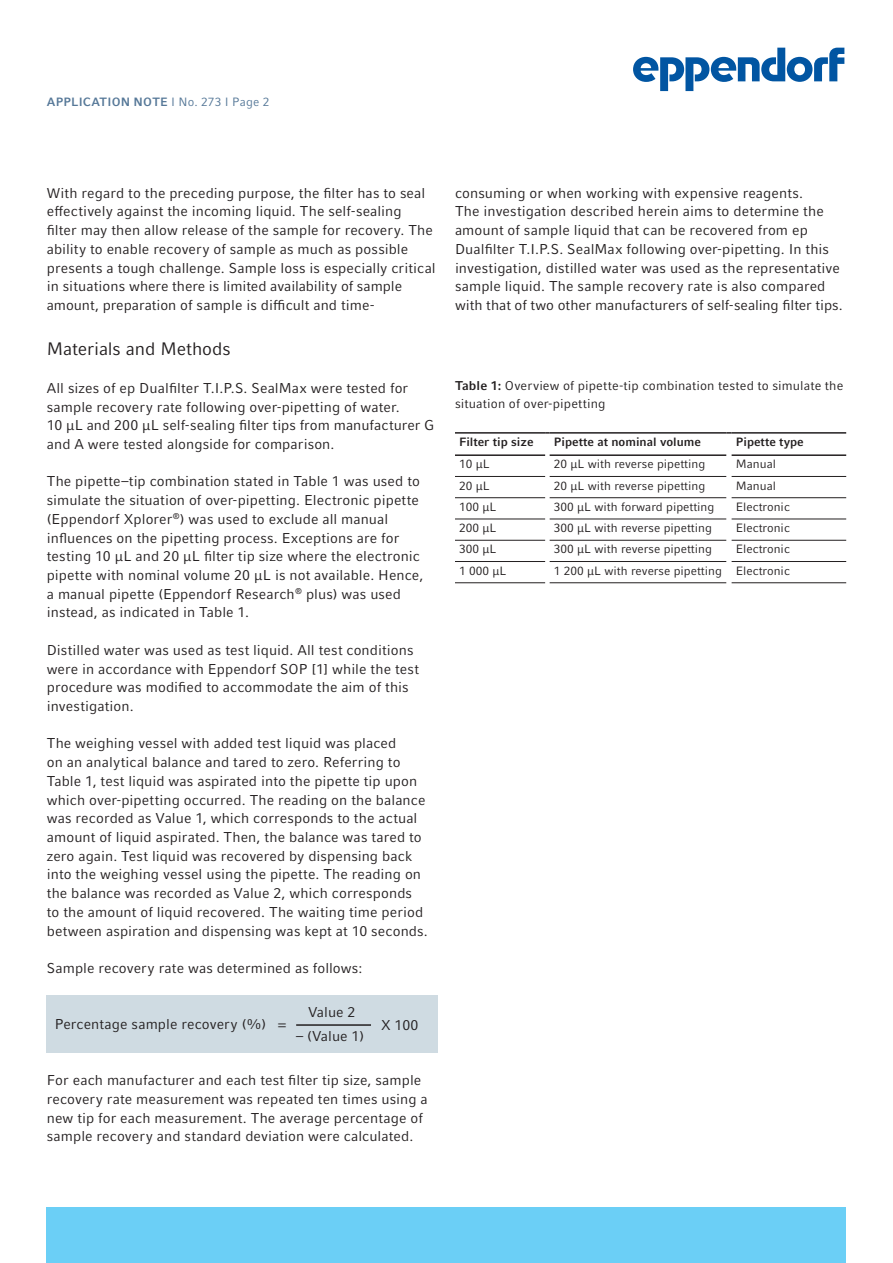
<style>
.page{position:relative;width:893px;height:1263px;background:#fff}
.page>*{position:absolute;margin:0;border:0;box-sizing:border-box;transform-origin:0 0}
.t1{font:18px "Compatil Factfor Eppendorf";letter-spacing:-.005em;color:#231f20}
.t2{font:14.25px/18.8px "Compatil Factfor Eppendorf";letter-spacing:.005em;color:#231f20}
.t3{font:12.75px/18.8px "Compatil Factfor Eppendorf";letter-spacing:.01em;color:#231f20}
.t4{font:12px "Compatil Factfor Eppendorf";color:#231f20}
.t5{font:700 12px "Compatil Factfor Eppendorf";color:#231f20}
.t6{font:700 12px "Compatil Factfor Eppendorf";letter-spacing:.015em;color:#567898}
.s1{font-weight:400}
.s2{font-weight:700}
</style>
<div class="page">
<svg style="left:633px;top:48px;width:211px;height:43px"></svg>
<div style="left:47px;top:995px;width:391px;height:58px;background:#cfdbe2"></div>
<div style="left:47px;top:1208px;width:799px;height:55px;background:#6bcff6"></div>
<hr style="left:455px;top:476px;width:90px;height:1px;background:#231f20">
<hr style="left:550px;top:476px;width:176px;height:1px;background:#231f20">
<hr style="left:732px;top:476px;width:114px;height:1px;background:#231f20">
<hr style="left:455px;top:497px;width:90px;height:1px;background:#231f20">
<hr style="left:550px;top:497px;width:176px;height:1px;background:#231f20">
<hr style="left:732px;top:497px;width:114px;height:1px;background:#231f20">
<hr style="left:455px;top:519px;width:90px;height:1px;background:#231f20">
<hr style="left:550px;top:519px;width:176px;height:1px;background:#231f20">
<hr style="left:732px;top:519px;width:114px;height:1px;background:#231f20">
<hr style="left:455px;top:540px;width:90px;height:1px;background:#231f20">
<hr style="left:550px;top:540px;width:176px;height:1px;background:#231f20">
<hr style="left:732px;top:540px;width:114px;height:1px;background:#231f20">
<hr style="left:455px;top:561px;width:90px;height:1px;background:#231f20">
<hr style="left:550px;top:561px;width:176px;height:1px;background:#231f20">
<hr style="left:732px;top:561px;width:114px;height:1px;background:#231f20">
<hr style="left:455px;top:582px;width:90px;height:1px;background:#231f20">
<hr style="left:550px;top:582px;width:176px;height:1px;background:#231f20">
<hr style="left:732px;top:582px;width:114px;height:1px;background:#231f20">
<hr style="left:455px;top:454px;width:90px;height:2px;background:#231f20">
<hr style="left:550px;top:454px;width:176px;height:2px;background:#231f20">
<hr style="left:732px;top:454px;width:114px;height:2px;background:#231f20">
<hr style="left:455px;top:432px;width:90px;height:2px;background:#231f20">
<hr style="left:550px;top:432px;width:176px;height:2px;background:#231f20">
<svg style="left:726px;top:432px;width:6px;height:2px"></svg>
<hr style="left:732px;top:432px;width:114px;height:2px;background:#231f20">
<hr style="left:296px;top:1024px;width:75px;height:2px;background:#231f20">
<p class="t6" style="left:47px;top:95px;width:224px">APPLICATION NOTE <span class="s1">I No. 273 I Page 2</span></p>
<p class="t2" style="left:47px;top:183px;width:390px">With regard to the preceding purpose, the filter has to seal effectively against the incoming liquid. The self-sealing<br>filter may then allow release of the sample for recovery. The ability to enable recovery of sample as much as possible presents a tough challenge. Sample loss is especially critical in situations where there is limited availability of sample amount, preparation of sample is difficult and time-</p>
<p class="t2" style="left:455px;top:183px;width:389px">consuming or when working with expensive reagents.<br>The investigation described herein aims to determine the amount of sample liquid that can be recovered from ep Dualfilter T.I.P.S. SealMax following over-pipetting. In this investigation, distilled water was used as the representative sample liquid. The sample recovery rate is also compared with that of two other manufacturers of self-sealing filter tips.</p>
<p class="t1" style="left:47px;top:339px;width:185px">Materials and Methods</p>
<p class="t2" style="left:47px;top:379px;width:389px">All sizes of ep Dualfilter T.I.P.S. SealMax were tested for sample recovery rate following over-pipetting of water.<br>10 µL and 200 µL self-sealing filter tips from manufacturer G and A were tested alongside for comparison.</p>
<p class="t2" style="left:47px;top:472px;width:378px">The pipette–tip combination stated in Table 1 was used to simulate the situation of over-pipetting. Electronic pipette (Eppendorf Xplorer<sup>®</sup>) was used to exclude all manual influences on the pipetting process. Exceptions are for testing 10 μL and 20 μL filter tip size where the electronic pipette with nominal volume 20 μL is not available. Hence, a manual pipette (Eppendorf Research<sup>®</sup> plus) was used instead, as indicated in Table 1.</p>
<p class="t2" style="left:47px;top:640px;width:374px">Distilled water was used as test liquid. All test conditions were in accordance with Eppendorf SOP [1] while the test procedure was modified to accommodate the aim of this investigation.</p>
<p class="t2" style="left:47px;top:734px;width:383px">The weighing vessel with added test liquid was placed<br>on an analytical balance and tared to zero. Referring to Table 1, test liquid was aspirated into the pipette tip upon which over-pipetting occurred. The reading on the balance was recorded as Value 1, which corresponds to the actual amount of liquid aspirated. Then, the balance was tared to zero again. Test liquid was recovered by dispensing back into the weighing vessel using the pipette. The reading on the balance was recorded as Value 2, which corresponds to the amount of liquid recovered. The waiting time period between aspiration and dispensing was kept at 10 seconds.</p>
<p class="t2" style="left:47px;top:959px;width:317px">Sample recovery rate was determined as follows:</p>
<p class="t2" style="left:55px;top:1015px;width:233px">Percentage sample recovery (%) =</p>
<p class="t2" style="left:308px;top:1003px;width:49px">Value 2</p>
<p class="t2" style="left:296px;top:1027px;width:70px">– (Value 1)</p>
<p class="t2" style="left:381px;top:1015px;width:39px">X 100</p>
<p class="t2" style="left:47px;top:1071px;width:383px">For each manufacturer and each test filter tip size, sample recovery rate measurement was repeated ten times using a new tip for each measurement. The average percentage of sample recovery and standard deviation were calculated.</p>
<p class="t3" style="left:455px;top:376px;width:390px"><span class="s2">Table 1:</span> Overview of pipette-tip combination tested to simulate the situation of over-pipetting</p>
<p class="t5" style="left:459px;top:435px;width:76px">Filter tip size</p>
<p class="t5" style="left:554px;top:435px;width:149px">Pipette at nominal volume</p>
<p class="t5" style="left:736px;top:435px;width:69px">Pipette type</p>
<p class="t4" style="left:459px;top:457px;width:32px">10 µL</p>
<p class="t4" style="left:554px;top:457px;width:153px">20 µL with reverse pipetting</p>
<p class="t4" style="left:736px;top:457px;width:42px">Manual</p>
<p class="t4" style="left:459px;top:478px;width:32px">20 µL</p>
<p class="t4" style="left:554px;top:478px;width:153px">20 µL with reverse pipetting</p>
<p class="t4" style="left:736px;top:478px;width:42px">Manual</p>
<p class="t4" style="left:459px;top:500px;width:39px">100 µL</p>
<p class="t4" style="left:554px;top:500px;width:162px">300 µL with forward pipetting</p>
<p class="t4" style="left:736px;top:500px;width:56px">Electronic</p>
<p class="t4" style="left:459px;top:521px;width:39px">200 µL</p>
<p class="t4" style="left:554px;top:521px;width:160px">300 µL with reverse pipetting</p>
<p class="t4" style="left:736px;top:521px;width:56px">Electronic</p>
<p class="t4" style="left:459px;top:542px;width:39px">300 µL</p>
<p class="t4" style="left:554px;top:542px;width:160px">300 µL with reverse pipetting</p>
<p class="t4" style="left:736px;top:542px;width:56px">Electronic</p>
<p class="t4" style="left:459px;top:563px;width:49px">1 000 µL</p>
<p class="t4" style="left:554px;top:563px;width:238px">1 200 µL with reverse pipetting Electronic</p>
</div>
